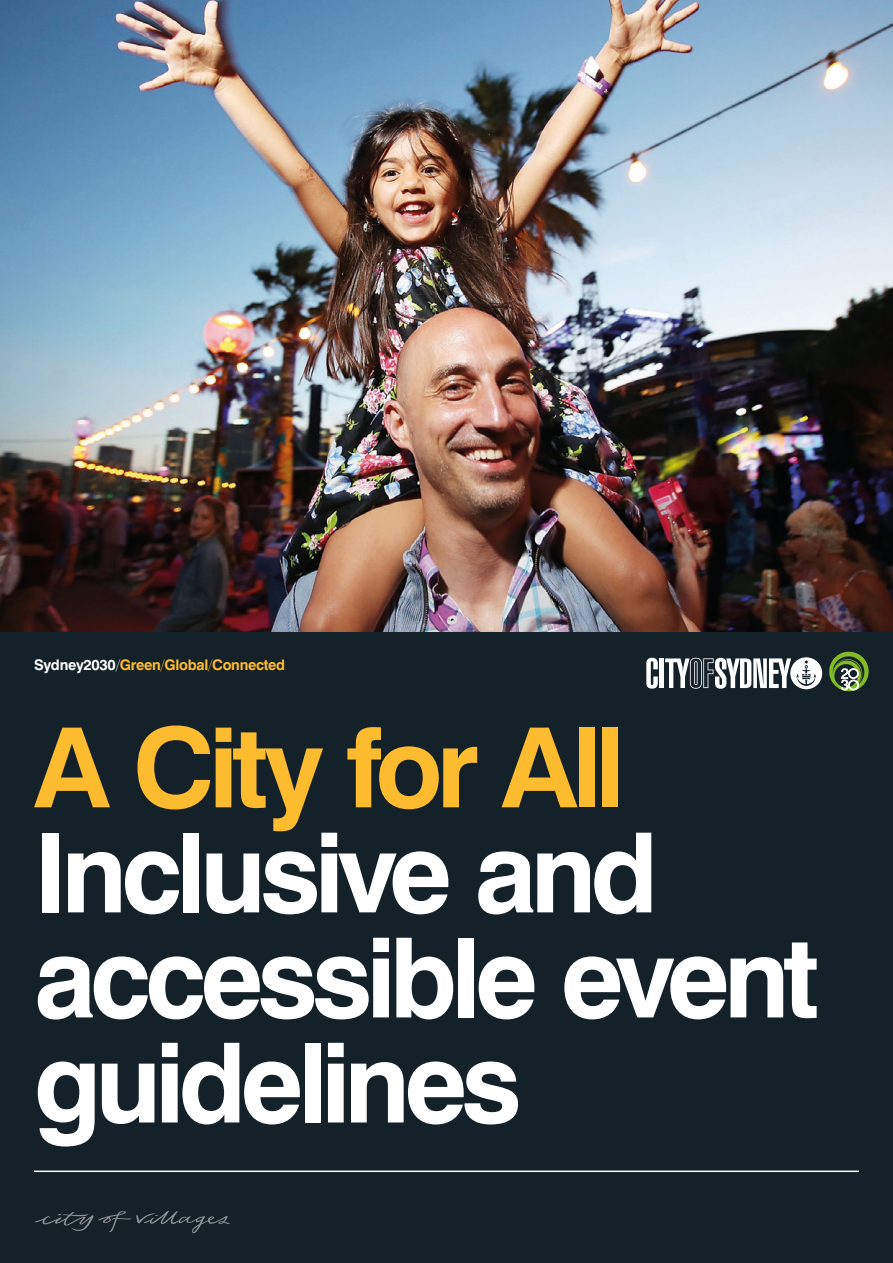
<style>
.page{position:relative;width:893px;height:1263px;background:#fff}
.page>*{position:absolute;margin:0;border:0;box-sizing:border-box;transform-origin:0 0}
.t1{font:700 110.85px/105px "Swiss 721 BT";letter-spacing:-.055em;color:#fff}
.t2{font:700 110.85px "Swiss 721 BT";letter-spacing:-.055em;color:#fdbb30}
.t3{font:700 14.55px "Swiss 721 BT";letter-spacing:-.02em;color:#fdbb30}
.s1{color:#fff}
.s2{font-weight:100;color:#fff}
.s3{font-weight:100}
</style>
<div class="page">
<div style="left:0;top:432px;width:893px;height:831px;background:#152128"></div>
<svg style="left:829px;top:652px;width:40px;height:39px"></svg>
<svg style="left:646px;top:658px;width:12px;height:31px"></svg>
<div style="left:659px;top:658px;width:5px;height:30px;background:#fff"></div>
<svg style="left:665px;top:657px;width:157px;height:32px"></svg>
<svg style="left:34px;top:1210px;width:196px;height:24px"></svg>
<img style="left:0;top:0;width:893px;height:631px">
<hr style="left:34px;top:1170px;width:825px;height:2px;background:#fff">
<p class="t3" style="left:34px;top:656px;width:253px"><span class="s1">Sydney2030</span><span class="s2">/</span>Green<span class="s3">/</span>Global<span class="s3">/</span>Connected</p>
<p class="t2" style="left:34px;top:700px;width:593px">A City for All</p>
<p class="t1" style="left:34px;top:819px;width:786px">Inclusive and accessible event guidelines</p>
</div>
